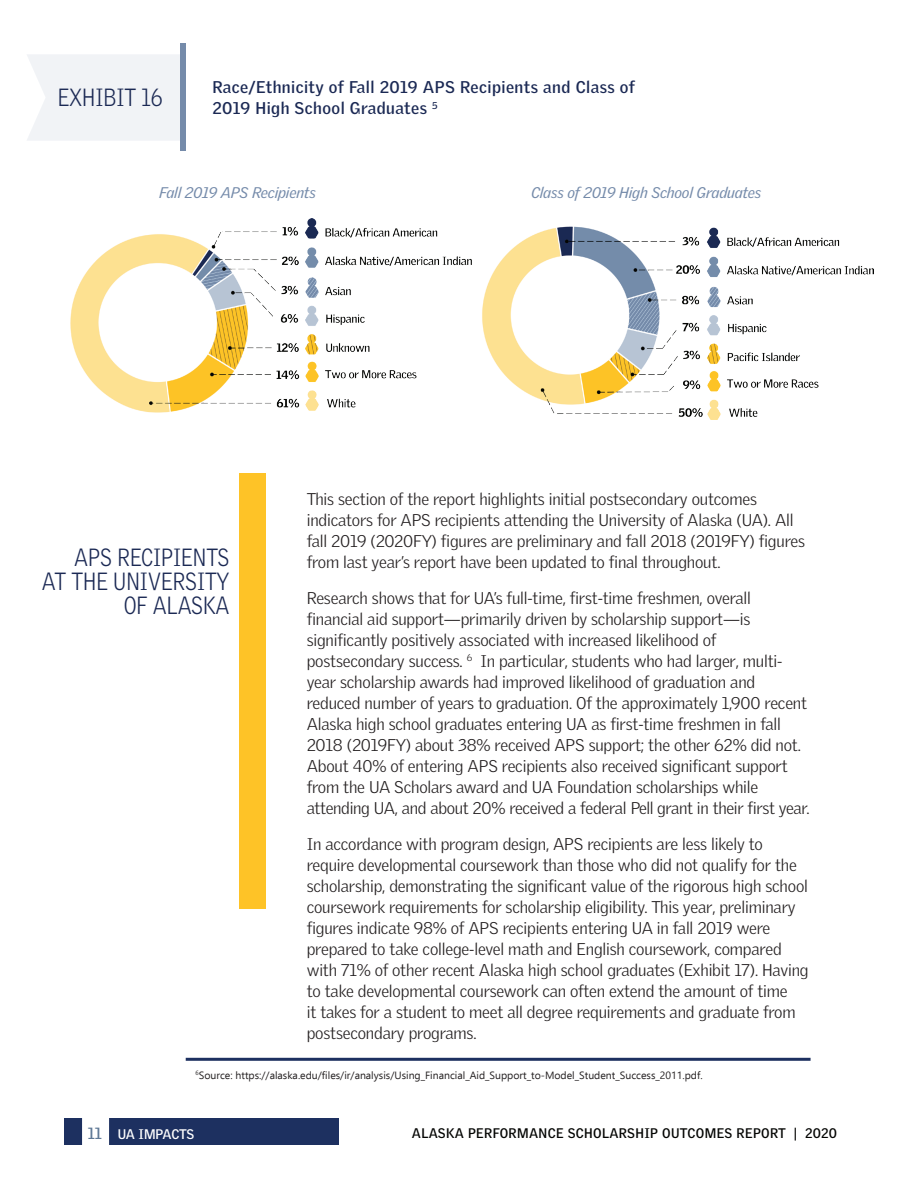
<style>
.page{position:relative;width:918px;height:1188px;background:#fff}
.page>*{position:absolute;margin:0;border:0;box-sizing:border-box;transform-origin:0 0}
.t1{font:300 24.15px/24px "Griffith Gothic";color:#1b2954;text-align:right;scale:.87 1}
.t2{font:300 16.5px/21px "Griffith Gothic";letter-spacing:-.01em;color:#231f20}
.t3{font:700 16.5px/21px "Griffith Gothic";letter-spacing:.025em;color:#1b2954}
.t4{font:italic 15px "Griffith Gothic";letter-spacing:-.01em;color:#758baa}
.t5{font:700 13.5px "Griffith Gothic";letter-spacing:.025em;color:#040503}
.t6{font:700 13.5px "Griffith Gothic";color:#fff}
.t7{font:10.5px "Ebrima";color:#231f20}
.s1{font-size:15.75px;color:#5e7896}
</style>
<div class="page">
<div style="left:64px;top:1118px;width:275px;height:27px;background:#1d3060"></div>
<div style="left:82px;top:1111px;width:27px;height:44px;background:#fff"></div>
<div style="left:27px;top:55px;width:153px;height:85px;background:#f1f3f6"></div>
<div style="left:180px;top:44px;width:5px;height:108px;background:#758baa"></div>
<img style="left:70px;top:219px;width:803px;height:201px">
<div style="left:239px;top:474px;width:27px;height:435px;background:#fec327"></div>
<hr style="left:186px;top:1058px;width:625px;height:3px;background:#1d3060">
<h1 class="t1" style="left:58px;top:85px;width:122px">EXHIBIT 16</h1>
<p class="t3" style="left:212px;top:77px;width:424px">Race/Ethnicity of Fall 2019 APS Recipients and Class of<br>2019 High School Graduates <sup>5</sup></p>
<p class="t4" style="left:159px;top:183px;width:158px">Fall 2019 APS Recipients</p>
<p class="t4" style="left:531px;top:183px;width:232px">Class of 2019 High School Graduates</p>
<h1 class="t1" style="left:42px;top:545px;width:217px">APS RECIPIENTS<br>AT THE UNIVERSITY<br>OF ALASKA</h1>
<p class="t2" style="left:307px;top:488px;width:500px">This section of the report highlights initial postsecondary outcomes indicators for APS recipients attending the University of Alaska (UA). All fall 2019 (2020FY) figures are preliminary and fall 2018 (2019FY) figures from last year’s report have been updated to final throughout.</p>
<p class="t2" style="left:307px;top:587px;width:505px">Research shows that for UA’s full-time, first-time freshmen, overall financial aid support—primarily driven by scholarship support—is significantly positively associated with increased likelihood of postsecondary success. <sup>6</sup> In particular, students who had larger, multi&shy;year scholarship awards had improved likelihood of graduation and reduced number of years to graduation. Of the approximately 1,900 recent Alaska high school graduates entering UA as first-time freshmen in fall 2018 (2019FY) about 38% received APS support; the other 62% did not.<br>About 40% of entering APS recipients also received significant support from the UA Scholars award and UA Foundation scholarships while attending UA, and about 20% received a federal Pell grant in their first year.</p>
<p class="t2" style="left:307px;top:833px;width:503px">In accordance with program design, APS recipients are less likely to require developmental coursework than those who did not qualify for the scholarship, demonstrating the significant value of the rigorous high school coursework requirements for scholarship eligibility. This year, preliminary figures indicate 98% of APS recipients entering UA in fall 2019 were prepared to take college-level math and English coursework, compared with 71% of other recent Alaska high school graduates (Exhibit 17). Having to take developmental coursework can often extend the amount of time<br>it takes for a student to meet all degree requirements and graduate from postsecondary programs.</p>
<p class="t7" style="left:195px;top:1067px;width:509px"><sup>6</sup>Source: https://alaska.edu/files/ir/analysis/Using_Financial_Aid_Support_to-Model_Student_Success_2011.pdf.</p>
<p class="t6" style="left:88px;top:1126px;width:66px"><span class="s1">11</span> UA Impacts</p>
<p class="t5" style="left:412px;top:1125px;width:427px">ALASKA PERFORMANCE SCHOLARSHIP OUTCOMES REPORT | 2020</p>
</div>
